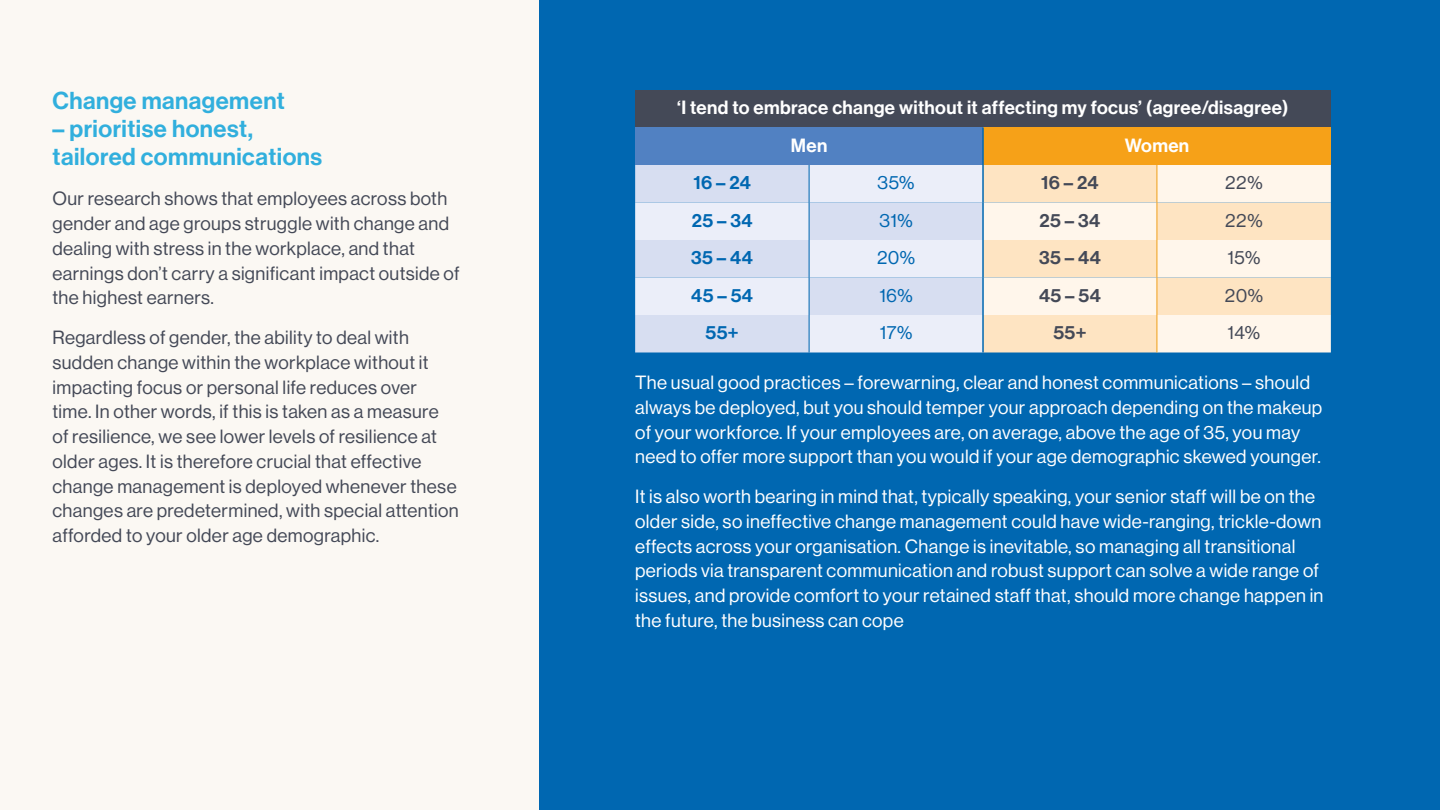
<style>
.page{position:relative;width:1440px;height:810px;background:#fbf8f3}
.page>*{position:absolute;margin:0;border:0;box-sizing:border-box;transform-origin:0 0}
.t1{font:24px/28.5px "N Haas Grotesk DS Pro 65 Md";letter-spacing:.02em;color:#31afdd}
.t2{font:18.75px/24.8px "N Haas Grotesk DS Pro 55 Rg";letter-spacing:.02em;color:#fff}
.t3{font:18.75px/24.8px "N Haas Grotesk DS Pro 55 Rg";letter-spacing:.02em;color:#444957}
.t4{font:18.75px/37.5px "N Haas Grotesk DS Pro 65 Md";letter-spacing:.02em;color:#fff}
.t5{font:18.75px "N Haas Grotesk DS Pro 65 Md";letter-spacing:.02em;color:#0067b1}
.t6{font:18.75px "N Haas Grotesk DS Pro 65 Md";letter-spacing:.02em;color:#444957}
.t7{font:18.75px "N Haas Grotesk DS Pro 55 Rg";letter-spacing:.02em;color:#0067b1}
</style>
<div class="page">
<div style="left:539px;top:0;width:901px;height:810px;background:#0067b1"></div>
<div style="left:635px;top:90px;width:696px;height:38px;background:#444957"></div>
<div style="left:635px;top:128px;width:348px;height:37px;background:#5181c2"></div>
<div style="left:983px;top:128px;width:348px;height:37px;background:#f6a118"></div>
<svg style="left:635px;top:165px;width:347px;height:187px;background:#e0e5f4"></svg>
<svg style="left:984px;top:165px;width:347px;height:187px;background:#fdecd5"></svg>
<hr style="left:1157px;top:165px;width:1px;height:37px;background:#f6a118">
<hr style="left:1157px;top:240px;width:1px;height:38px;background:#f6a118">
<hr style="left:1157px;top:315px;width:1px;height:37px;background:#f6a118">
<hr style="left:1157px;top:202px;width:1px;height:38px;background:#f6a118">
<hr style="left:1157px;top:278px;width:1px;height:37px;background:#f6a118">
<hr style="left:809px;top:165px;width:1px;height:37px;background:#0067b1">
<hr style="left:809px;top:202px;width:1px;height:38px;background:#0067b1">
<hr style="left:809px;top:240px;width:1px;height:38px;background:#0067b1">
<hr style="left:809px;top:278px;width:1px;height:37px;background:#0067b1">
<hr style="left:809px;top:315px;width:1px;height:37px;background:#0067b1">
<hr style="left:982px;top:128px;width:2px;height:37px;background:#0067b1">
<p class="t1" style="left:52px;top:86px;width:234px">Change management</p>
<p class="t1" style="left:52px;top:115px;width:271px">– prioritise honest, tailored communications</p>
<p class="t3" style="left:52px;top:186px;width:409px">Our research shows that employees across both gender and age groups struggle with change and dealing with stress in the workplace, and that earnings don’t carry a significant impact outside of the highest earners.</p>
<p class="t3" style="left:52px;top:325px;width:408px">Regardless of gender, the ability to deal with sudden change within the workplace without it impacting focus or personal life reduces over time. In other words, if this is taken as a measure of resilience, we see lower levels of resilience at older ages. It is therefore crucial that effective change management is deployed whenever these changes are predetermined, with special attention afforded to your older age demographic.</p>
<p class="t4" style="left:791px;top:89px;width:499px;text-indent:-114px">‘I tend to embrace change without it affecting my focus’ (agree/disagree)<br>Men</p>
<p class="t4" style="left:1125px;top:127px;width:66px">Women</p>
<p class="t5" style="left:693px;top:172px;width:59px">16 – 24</p>
<p class="t7" style="left:878px;top:172px;width:38px">35%</p>
<p class="t6" style="left:1041px;top:172px;width:59px">16 – 24</p>
<p class="t3" style="left:1225px;top:170px;width:39px">22%</p>
<p class="t5" style="left:692px;top:209px;width:62px">25 – 34</p>
<p class="t7" style="left:879px;top:210px;width:35px">31%</p>
<p class="t6" style="left:1040px;top:209px;width:62px">25 – 34</p>
<p class="t3" style="left:1225px;top:208px;width:39px">22%</p>
<p class="t5" style="left:691px;top:247px;width:63px">35 – 44</p>
<p class="t7" style="left:877px;top:247px;width:40px">20%</p>
<p class="t6" style="left:1039px;top:247px;width:63px">35 – 44</p>
<p class="t3" style="left:1228px;top:245px;width:34px">15%</p>
<p class="t5" style="left:691px;top:284px;width:63px">45 – 54</p>
<p class="t7" style="left:879px;top:285px;width:35px">16%</p>
<p class="t6" style="left:1039px;top:284px;width:63px">45 – 54</p>
<p class="t3" style="left:1225px;top:283px;width:40px">20%</p>
<p class="t5" style="left:706px;top:322px;width:35px">55+</p>
<p class="t7" style="left:880px;top:322px;width:34px">17%</p>
<p class="t6" style="left:1053px;top:322px;width:35px">55+</p>
<p class="t3" style="left:1228px;top:320px;width:34px">14%</p>
<p class="t2" style="left:635px;top:370px;width:689px">The usual good practices – forewarning, clear and honest communications – should always be deployed, but you should temper your approach depending on the makeup of your workforce. If your employees are, on average, above the age of 35, you may need to offer more support than you would if your age demographic skewed younger.</p>
<p class="t2" style="left:635px;top:484px;width:690px">It is also worth bearing in mind that, typically speaking, your senior staff will be on the older side, so ineffective change management could have wide-ranging, trickle-down effects across your organisation. Change is inevitable, so managing all transitional periods via transparent communication and robust support can solve a wide range of issues, and provide comfort to your retained staff that, should more change happen in the future, the business can cope</p>
</div>
